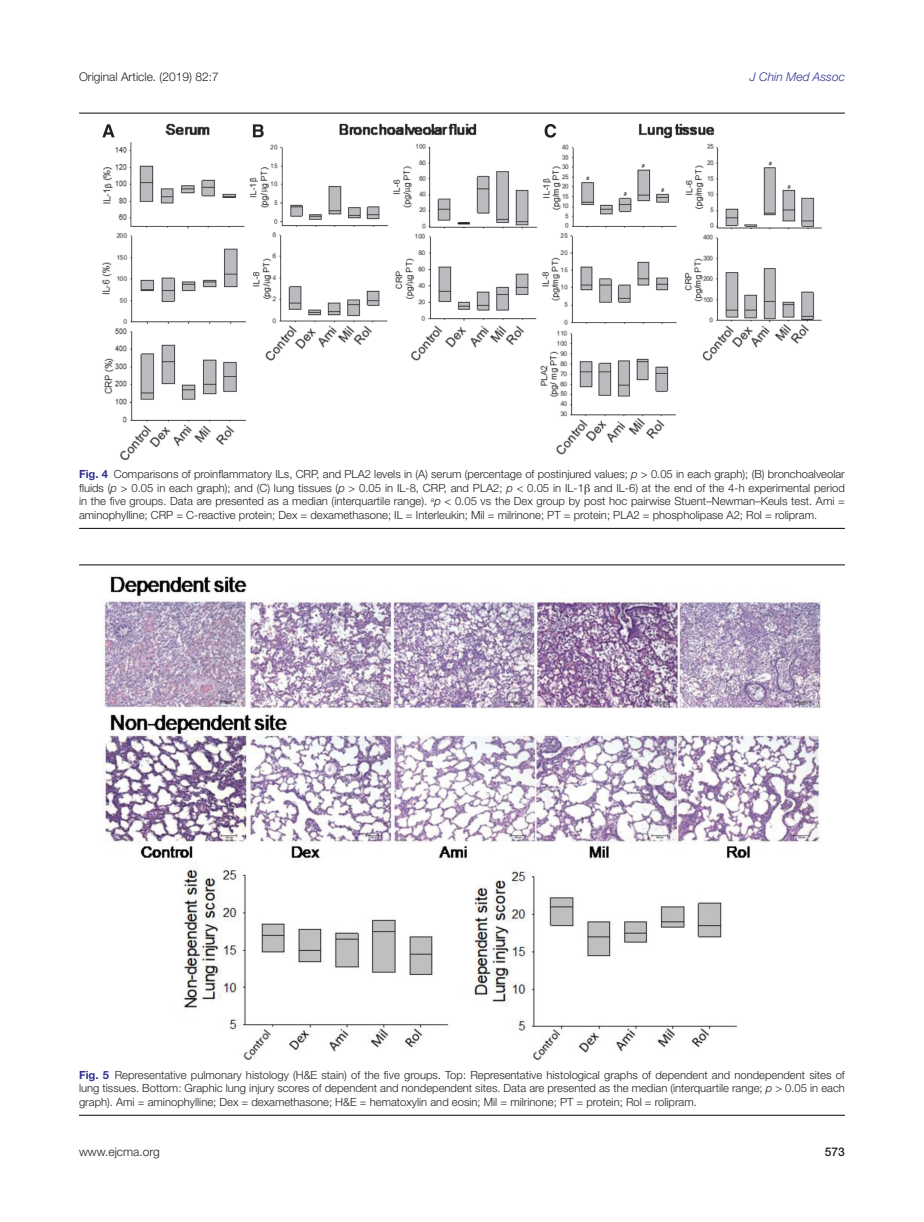
<style>
.page{position:relative;width:924px;height:1222px;background:#fff}
.page>*{position:absolute;margin:0;border:0;box-sizing:border-box;transform-origin:0 0}
.t1{font:300 12px "Helvetica Neue LT Std";color:#231f20}
.t2{font:italic 300 12px "Helvetica Neue LT Std";color:#2e3092}
.t3{font:500 12px "Helvetica Neue LT Std";color:#231f20}
.t4{font:300 11.25px/13.5px "Helvetica Neue LT Std";color:#231f20;text-align:justify}
.s1{font-weight:700;color:#2e3092}
.s2{font-style:italic}
.s3{font-family:"Gandhari Unicode";font-weight:400}
</style>
<div class="page">
<img style="left:102px;top:123px;width:720px;height:337px">
<hr style="left:79px;top:112px;width:765px;height:2px;background:#231f20">
<hr style="left:79px;top:527px;width:765px;height:2px;background:#231f20">
<img style="left:103px;top:576px;width:718px;height:484px">
<hr style="left:79px;top:564px;width:765px;height:1px;background:#231f20">
<hr style="left:79px;top:1114px;width:765px;height:1px;background:#231f20">
<p class="t1" style="left:79px;top:69px;width:141px">Original Article. (2019) 82:7</p>
<p class="t2" style="left:749px;top:70px;width:96px">J Chin Med Assoc</p>
<p class="t4" style="left:79px;top:467px;width:767px"><span class="s1">Fig. 4</span> Comparisons of proinflammatory ILs, CRP, and PLA2 levels in (A) serum (percentage of postinjured values; <span class="s2">p</span> &gt; 0.05 in each graph); (B) bronchoalveolar fluids (<span class="s2">p</span> &gt; 0.05 in each graph); and (C) lung tissues (<span class="s2">p</span> &gt; 0.05 in IL-8, CRP, and PLA2; <span class="s2">p</span> &lt; 0.05 in IL-1<span class="s3">β</span> and IL-6) at the end of the 4-h experimental period in the five groups. Data are presented as a median (interquartile range). <sup>a</sup><span class="s2">p</span> &lt; 0.05 vs the Dex group by post hoc pairwise Stuent–Newman–Keuls test. Ami = aminophylline; CRP = C-reactive protein; Dex = dexamethasone; IL = Interleukin; Mil = milrinone; PT = protein; PLA2 = phospholipase A2; Rol = rolipram.</p>
<p class="t4" style="left:79px;top:1067px;width:767px"><span class="s1">Fig. 5</span> Representative pulmonary histology (H&amp;E stain) of the five groups. Top: Representative histological graphs of dependent and nondependent sites of lung tissues. Bottom: Graphic lung injury scores of dependent and nondependent sites. Data are presented as the median (interquartile range; <span class="s2">p</span> &gt; 0.05 in each graph). Ami = aminophylline; Dex = dexamethasone; H&amp;E = hematoxylin and eosin; Mil = milrinone; PT = protein; Rol = rolipram.</p>
<p class="t1" style="left:79px;top:1144px;width:82px">www.ejcma.org</p>
<p class="t3" style="left:824px;top:1144px;width:22px">573</p>
</div>
